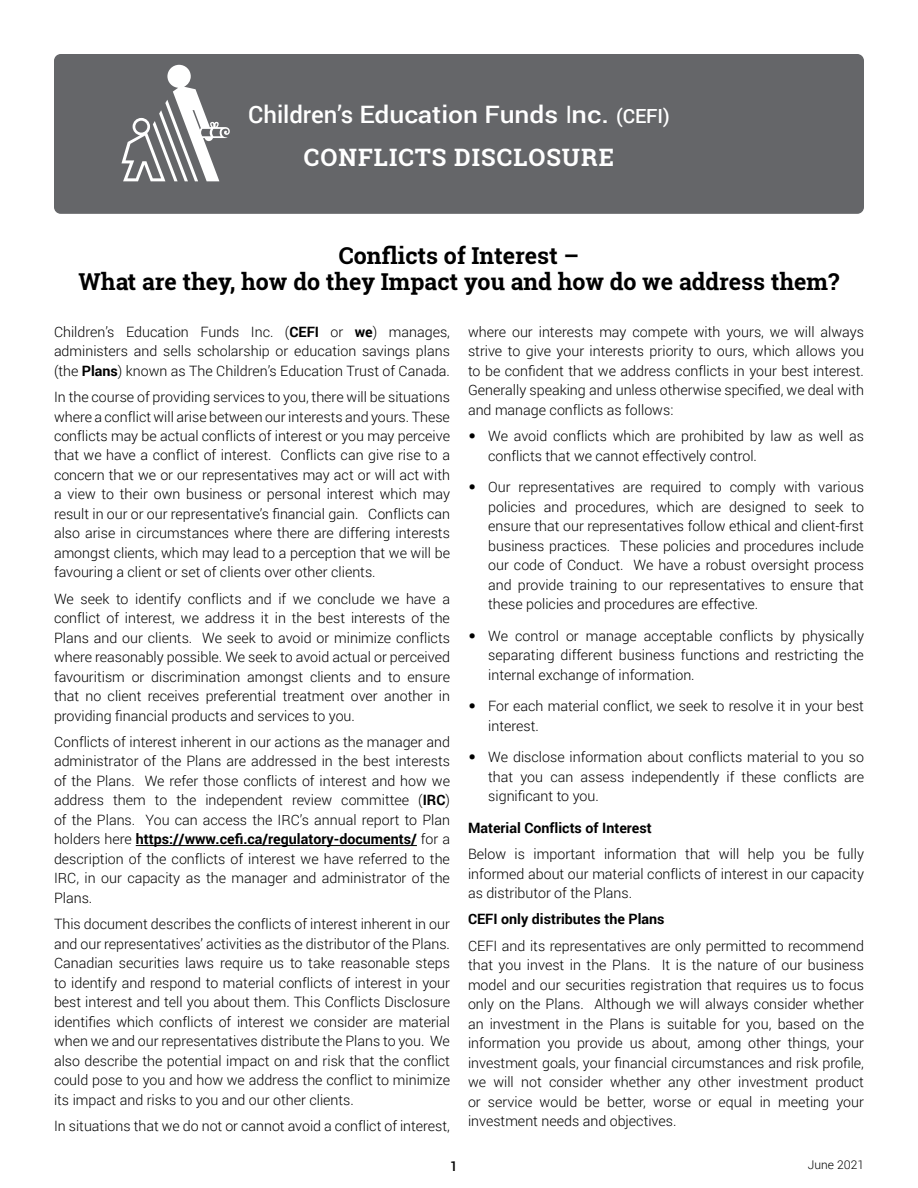
<style>
.page{position:relative;width:918px;height:1188px;background:#fff}
.page>*{position:absolute;margin:0;border:0;box-sizing:border-box;transform-origin:0 0}
.t1{font:500 24px "Roboto";color:#fff}
.t2{font:700 24px "Roboto Slab";letter-spacing:.045em;color:#fff}
.t3{font:700 23.25px/26.2px "Roboto Slab";color:#000;text-align:center}
.t4{font:300 14.25px/19.5px "Roboto";color:#000;text-align:justify}
.t5{font:700 14.25px "Roboto";color:#000}
.t6{font:500 13.5px "Roboto";color:#000}
.t7{font:300 12px "Roboto";color:#000}
.s1{font-size:19.5px}
.s2{font-weight:700}
.s3{font-family:"Calibri";font-weight:400;font-size:16.5px}
</style>
<div class="page">
<hr style="left:136px;top:845px;width:281px;height:1px;background:#000">
<div style="left:54px;top:54px;width:810px;height:160px;background:#656669;border-radius:7px"></div>
<svg style="left:122px;top:65px;width:108px;height:116px"></svg>
<h1 class="t1" style="left:248px;top:97px;width:423px">Children’s Education Funds Inc. <span class="s1">(CEFI)</span></h1>
<h1 class="t2" style="left:304px;top:141px;width:312px">CONFLICTS DISCLOSURE</h1>
<h2 class="t3" style="left:79px;top:242px;width:762px">Conflicts of Interest –<br>What are they, how do they Impact you and how do we address them?</h2>
<p class="t4" style="left:54px;top:321px;width:398px">Children’s Education Funds Inc. (<span class="s2">CEFI</span> or <span class="s2">we</span>) manages, administers and sells scholarship or education savings plans (the <span class="s2">Plans</span>) known as The Children’s Education Trust of Canada.</p>
<p class="t4" style="left:54px;top:387px;width:398px">In the course of providing services to you, there will be situations where a conflict will arise between our interests and yours. These conflicts may be actual conflicts of interest or you may perceive that we have a conflict of interest. Conflicts can give rise to a concern that we or our representatives may act or will act with a view to their own business or personal interest which may result in our or our representative’s financial gain. Conflicts can also arise in circumstances where there are differing interests amongst clients, which may lead to a perception that we will be favouring a client or set of clients over other clients.</p>
<p class="t4" style="left:54px;top:588px;width:398px">We seek to identify conflicts and if we conclude we have a conflict of interest, we address it in the best interests of the Plans and our clients. We seek to avoid or minimize conflicts where reasonably possible. We seek to avoid actual or perceived favouritism or discrimination amongst clients and to ensure that no client receives preferential treatment over another in providing financial products and services to you.</p>
<p class="t4" style="left:54px;top:732px;width:398px">Conflicts of interest inherent in our actions as the manager and administrator of the Plans are addressed in the best interests of the Plans. We refer those conflicts of interest and how we address them to the independent review committee (<span class="s2">IRC</span>) of the Plans. You can access the IRC’s annual report to Plan holders here <span class="s2">https://www.cefi.ca/regulatory-documents/</span> for a description of the conflicts of interest we have referred to the IRC, in our capacity as the manager and administrator of the Plans.</p>
<p class="t4" style="left:54px;top:914px;width:398px">This document describes the conflicts of interest inherent in our and our representatives’ activities as the distributor of the Plans.<br>Canadian securities laws require us to take reasonable steps to identify and respond to material conflicts of interest in your best interest and tell you about them. This Conflicts Disclosure identifies which conflicts of interest we consider are material when we and our representatives distribute the Plans to you. We also describe the potential impact on and risk that the conflict could pose to you and how we address the conflict to minimize its impact and risks to you and our other clients.</p>
<p class="t4" style="left:54px;top:1116px;width:398px">In situations that we do not or cannot avoid a conflict of interest,</p>
<p class="t4" style="left:468px;top:321px;width:398px">where our interests may compete with yours, we will always strive to give your interests priority to ours, which allows you to be confident that we address conflicts in your best interest.<br>Generally speaking and unless otherwise specified, we deal with and manage conflicts as follows:</p>
<p class="t4" style="left:488px;top:426px;width:377px;text-indent:-20px"><span class="s3">•</span> We avoid conflicts which are prohibited by law as well as conflicts that we cannot effectively control.</p>
<p class="t4" style="left:488px;top:477px;width:377px;text-indent:-20px"><span class="s3">•</span> Our representatives are required to comply with various policies and procedures, which are designed to seek to ensure that our representatives follow ethical and client-first business practices. These policies and procedures include our code of Conduct. We have a robust oversight process and provide training to our representatives to ensure that these policies and procedures are effective.</p>
<p class="t4" style="left:488px;top:625px;width:377px;text-indent:-20px"><span class="s3">•</span> We control or manage acceptable conflicts by physically separating different business functions and restricting the internal exchange of information.</p>
<p class="t4" style="left:488px;top:696px;width:377px;text-indent:-20px"><span class="s3">•</span> For each material conflict, we seek to resolve it in your best interest.</p>
<p class="t4" style="left:488px;top:747px;width:377px;text-indent:-20px"><span class="s3">•</span> We disclose information about conflicts material to you so that you can assess independently if these conflicts are significant to you.</p>
<p class="t5" style="left:468px;top:818px;width:185px">Material Conflicts of Interest</p>
<p class="t4" style="left:468px;top:844px;width:398px">Below is important information that will help you be fully informed about our material conflicts of interest in our capacity as distributor of the Plans.</p>
<p class="t5" style="left:468px;top:909px;width:198px">CEFI only distributes the Plans</p>
<p class="t4" style="left:468px;top:935px;width:398px">CEFI and its representatives are only permitted to recommend that you invest in the Plans. It is the nature of our business model and our securities registration that requires us to focus only on the Plans. Although we will always consider whether an investment in the Plans is suitable for you, based on the information you provide us about, among other things, your investment goals, your financial circumstances and risk profile, we will not consider whether any other investment product or service would be better, worse or equal in meeting your investment needs and objectives.</p>
<p class="t6" style="left:450px;top:1156px;width:9px">1</p>
<p class="t7" style="left:808px;top:1156px;width:58px">June 2021</p>
</div>
